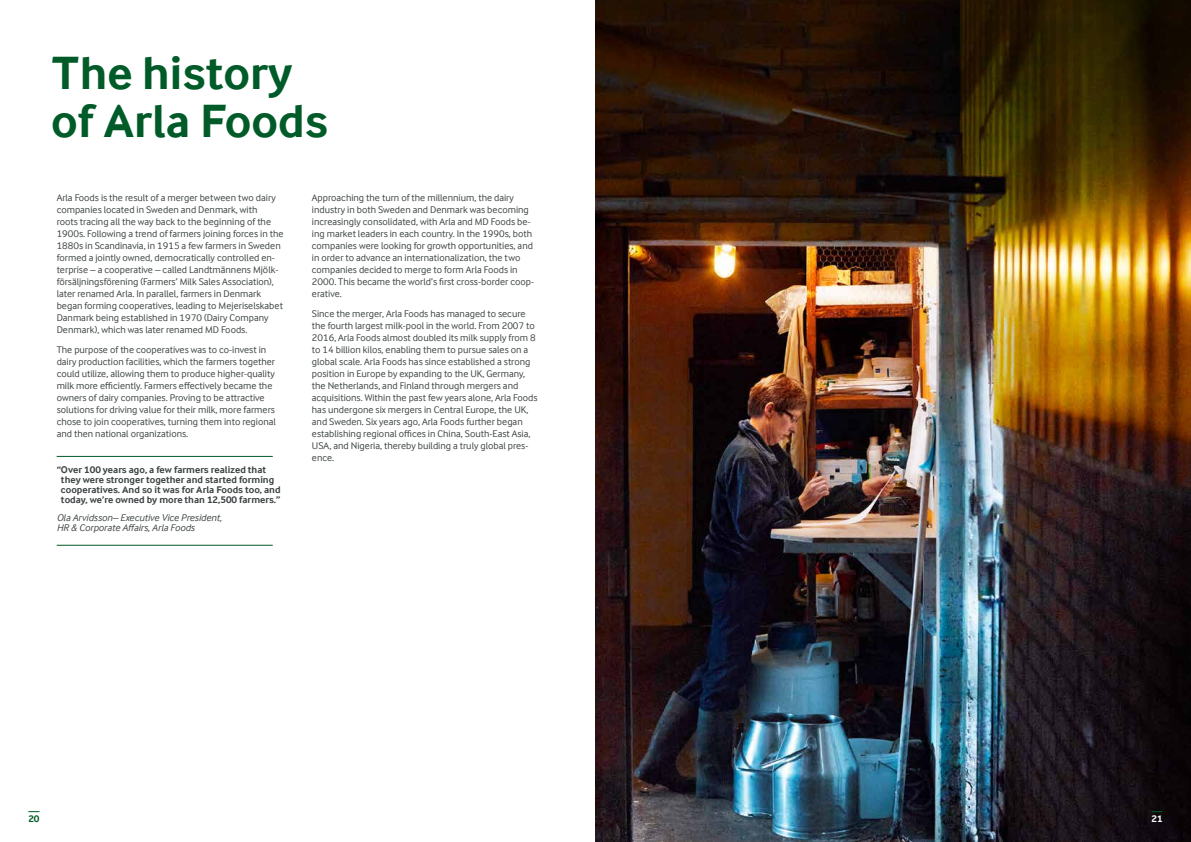
<style>
.page{position:relative;width:1191px;height:842px;background:#fff}
.page>*{position:absolute;margin:0;border:0;box-sizing:border-box;transform-origin:0 0}
.t1{font:700 48px/48px "Arla Inter Face";color:#005b28}
.t2{font:10px/12px "Arla Inter Face";color:#3c4243}
.t3{font:700 10px/10px "Arla Inter Face";color:#3c4243}
.t4{font:italic 10px/10px "Arla Inter Face";color:#3c4243}
.t5{font:700 10px "Arla Inter Face";color:#005b28}
.t6{font:700 10px "Arla Inter Face";color:#fff}
</style>
<div class="page">
<svg style="left:28px;top:811px;width:12px;height:1px"></svg>
<img style="left:595px;top:0;width:596px;height:842px">
<hr style="left:57px;top:456px;width:216px;height:1px;background:#005b28">
<hr style="left:57px;top:545px;width:216px;height:1px;background:#005b28">
<h1 class="t1" style="left:51px;top:49px;width:279px">The history of Arla Foods</h1>
<p class="t2" style="left:57px;top:191px;width:228px">Arla Foods is the result of a merger between two dairy companies located in Sweden and Denmark, with<br>roots tracing all the way back to the beginning of the 1900s. Following a trend of farmers joining forces in the 1880s in Scandinavia, in 1915 a few farmers in Sweden formed a jointly owned, democratically controlled en&shy;terprise – a cooperative – called Landtmännens Mjölk&shy;försäljningsförening (Farmers’ Milk Sales Association), later renamed Arla. In parallel, farmers in Denmark began forming cooperatives, leading to Mejeriselskabet Danmark being established in 1970 (Dairy Company Denmark), which was later renamed MD Foods.</p>
<p class="t2" style="left:57px;top:343px;width:221px">The purpose of the cooperatives was to co-invest in dairy production facilities, which the farmers together could utilize, allowing them to produce higher-quality milk more efficiently. Farmers effectively became the owners of dairy companies. Proving to be attractive solutions for driving value for their milk, more farmers chose to join cooperatives, turning them into regional and then national organizations.</p>
<p class="t3" style="left:61px;top:464px;width:221px;text-indent:-4px">“Over 100 years ago, a few farmers realized that they were stronger together and started forming cooperatives. And so it was for Arla Foods too, and today, we’re owned by more than 12,500 farmers.”</p>
<p class="t4" style="left:57px;top:512px;width:167px">Ola Arvidsson– Executive Vice President,<br>HR &amp; Corporate Affairs, Arla Foods</p>
<p class="t2" style="left:312px;top:191px;width:224px">Approaching the turn of the millennium, the dairy industry in both Sweden and Denmark was becoming increasingly consolidated, with Arla and MD Foods be&shy;ing market leaders in each country. In the 1990s, both companies were looking for growth opportunities, and in order to advance an internationalization, the two companies decided to merge to form Arla Foods in 2000. This became the world’s first cross-border coop&shy;erative.</p>
<p class="t2" style="left:312px;top:307px;width:227px">Since the merger, Arla Foods has managed to secure the fourth largest milk-pool in the world. From 2007 to 2016, Arla Foods almost doubled its milk supply from 8 to 14 billion kilos, enabling them to pursue sales on a global scale. Arla Foods has since established a strong position in Europe by expanding to the UK, Germany, the Netherlands, and Finland through mergers and acquisitions. Within the past few years alone, Arla Foods has undergone six mergers in Central Europe, the UK, and Sweden. Six years ago, Arla Foods further began establishing regional offices in China, South-East Asia, USA, and Nigeria, thereby building a truly global pres&shy;ence.</p>
<p class="t5" style="left:28px;top:812px;width:13px">20</p>
<p class="t6" style="left:1151px;top:812px;width:13px">21</p>
</div>
